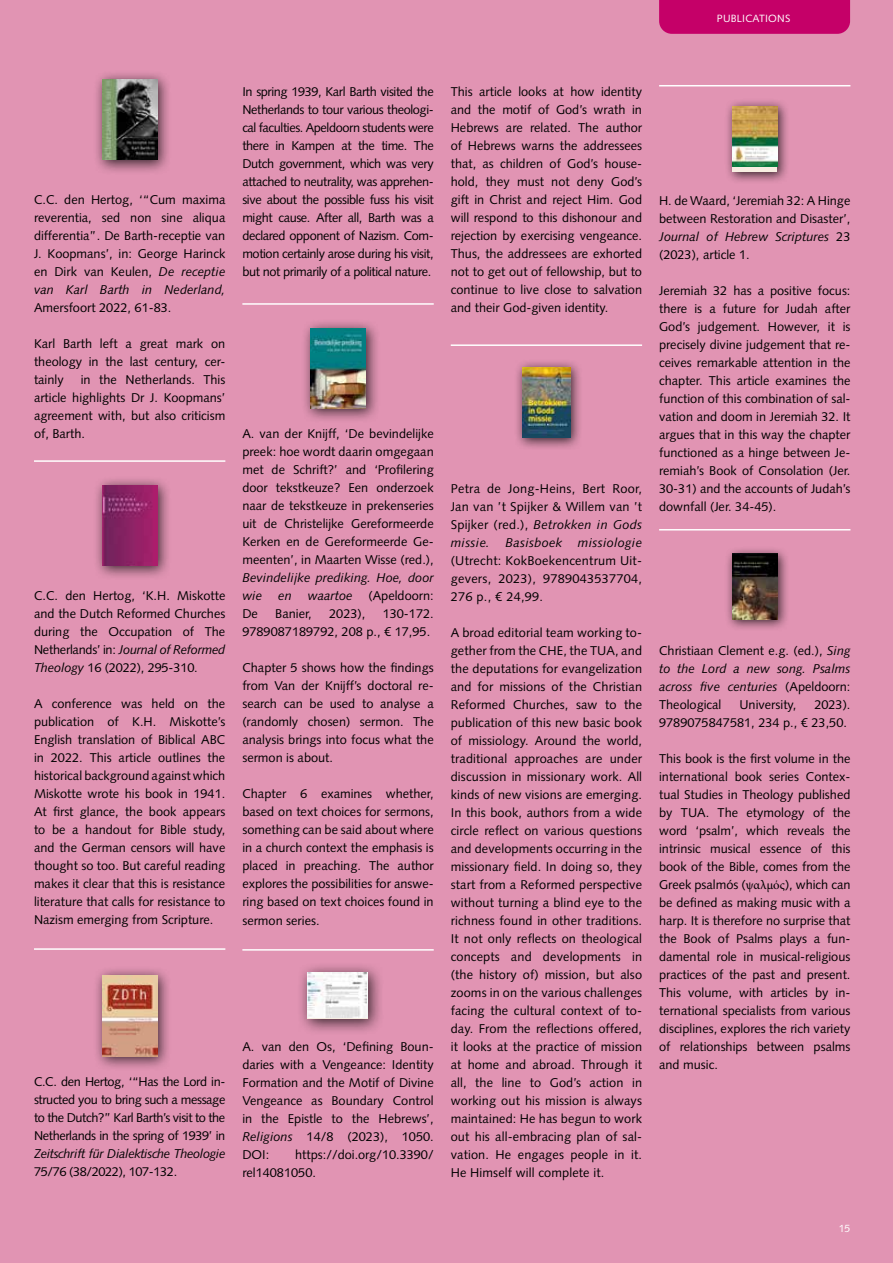
<style>
.page{position:relative;width:893px;height:1263px;background:#e194b3}
.page>*{position:absolute;margin:0;border:0;box-sizing:border-box;transform-origin:0 0}
.t1{font:12.75px/18px "Syntax LT Std";color:#000;text-align:justify}
.t2{font:italic 12.75px/18px "Syntax LT Std";color:#000}
.t3{font:italic 12.75px "Syntax LT Std";letter-spacing:-.03em;color:#000}
.t4{font:12.75px "Syntax LT Std";letter-spacing:-.03em;color:#000}
.t5{font:10.5px "Syntax LT Std";letter-spacing:.02em;color:#fff}
.s1{font-style:italic}
.s2{font-family:"Minion Pro"}
</style>
<div class="page">
<div style="left:659px;top:0;width:191px;height:34px;background:#c50068"></div>
<hr style="left:451px;top:344px;width:191px;height:2px;background:#fff">
<hr style="left:659px;top:85px;width:191px;height:1px;background:#fff">
<hr style="left:659px;top:529px;width:191px;height:1px;background:#fff">
<div style="left:514px;top:359px;width:69px;height:92px;background:#000;opacity:.75"></div>
<img style="left:522px;top:367px;width:48px;height:70px">
<div style="left:724px;top:98px;width:65px;height:86px;background:#000;opacity:.75"></div>
<div style="left:732px;top:107px;width:45px;height:65px;background:#f8eee2"></div>
<img style="left:732px;top:107px;width:45px;height:60px">
<div style="left:724px;top:546px;width:65px;height:86px;background:#000;opacity:.75"></div>
<img style="left:732px;top:554px;width:45px;height:65px">
<div style="left:93px;top:70px;width:79px;height:105px;background:#000;opacity:.75"></div>
<img style="left:102px;top:80px;width:55px;height:80px">
<div style="left:93px;top:475px;width:79px;height:105px;background:#000;opacity:.75"></div>
<img style="left:102px;top:485px;width:55px;height:80px">
<div style="left:301px;top:318px;width:79px;height:105px;background:#000;opacity:.75"></div>
<img style="left:311px;top:328px;width:54px;height:80px">
<div style="left:297px;top:962px;width:87px;height:74px;background:#000;opacity:.75"></div>
<div style="left:308px;top:972px;width:60px;height:47px;background:#f8eee2"></div>
<img style="left:308px;top:972px;width:60px;height:46px">
<div style="left:93px;top:966px;width:79px;height:105px;background:#000;opacity:.75"></div>
<img style="left:102px;top:976px;width:55px;height:80px">
<hr style="left:34px;top:460px;width:191px;height:2px;background:#fff">
<hr style="left:242px;top:303px;width:192px;height:2px;background:#fff">
<hr style="left:242px;top:949px;width:192px;height:2px;background:#fff">
<hr style="left:34px;top:948px;width:191px;height:2px;background:#fff">
<p class="t5" style="left:717px;top:12px;width:75px">PUBLICATIONS</p>
<p class="t1" style="left:34px;top:191px;width:193px">C.C. den Hertog, ‘“Cum maxima reverentia, sed non sine aliqua differentia”. De Barth-receptie van J. Koopmans’, in: George Harinck en Dirk van Keulen, <span class="s1">De receptie van Karl Barth in Nederland,</span></p>
<p class="t1" style="left:34px;top:299px;width:139px">Amersfoort 2022, 61-83.</p>
<p class="t1" style="left:34px;top:335px;width:193px">Karl Barth left a great mark on theology in the last century, cer&shy;tainly</p>
<p class="t1" style="left:34px;top:371px;width:193px;text-indent:47px">in the Netherlands. This article highlights Dr J. Koopmans’ agreement with, but also criticism of, Barth.</p>
<p class="t1" style="left:34px;top:587px;width:193px">C.C. den Hertog, ‘K.H. Miskotte and the Dutch Reformed Churches during the Occupation of The Netherlands’ in: <span class="s1">Journal of Reformed Theology</span> 16 (2022), 295-310.</p>
<p class="t1" style="left:34px;top:695px;width:193px">A conference was held on the publication of K.H. Miskotte’s English translation of Biblical ABC in 2022. This article outlines the historical background against which Miskotte wrote his book in 1941.<br>At first glance, the book appears to be a handout for Bible study, and the German censors will have thought so too. But careful reading makes it clear that this is resistance literature that calls for resistance to Nazism emerging from Scripture.</p>
<p class="t1" style="left:34px;top:1073px;width:193px">C.C. den Hertog, ‘“Has the Lord in&shy;structed you to bring such a message to the Dutch?” Karl Barth’s visit to the Netherlands in the spring of 1939’ in</p>
<p class="t3" style="left:34px;top:1146px;width:193px">Zeitschrift für Dialektische Theologie</p>
<p class="t4" style="left:34px;top:1164px;width:145px">75/76 (38/2022), 107-132.</p>
<p class="t1" style="left:242px;top:83px;width:193px">In spring 1939, Karl Barth visited the Netherlands to tour various theologi&shy;cal faculties. Apeldoorn students were there in Kampen at the time. The Dutch government, which was very attached to neutrality, was apprehen&shy;sive about the possible fuss his visit might cause. After all, Barth was a declared opponent of Nazism. Com&shy;motion certainly arose during his visit, but not primarily of a political nature.</p>
<p class="t1" style="left:242px;top:425px;width:193px">A. van der Knijff, ‘De bevindelijke preek: hoe wordt daarin omgegaan met de Schrift?’ and ‘Profilering door tekstkeuze? Een onderzoek naar de tekstkeuze in prekenseries uit de Christelijke Gereformeerde Kerken en de Gereformeerde Ge&shy;meenten’, in Maarten Wisse (red.),</p>
<p class="t2" style="left:242px;top:569px;width:193px">Bevindelijke prediking. Hoe, door wie</p>
<p class="t2" style="left:278px;top:587px;width:15px">en</p>
<p class="t2" style="left:308px;top:587px;width:46px">waartoe</p>
<p class="t1" style="left:369px;top:587px;width:67px">(Apeldoorn:</p>
<p class="t1" style="left:242px;top:605px;width:17px">De</p>
<p class="t1" style="left:275px;top:605px;width:38px">Banier,</p>
<p class="t1" style="left:329px;top:605px;width:38px">2023),</p>
<p class="t1" style="left:242px;top:605px;width:193px;text-align:right">130-172.<br>9789087189792, 208 p., € 17,95.</p>
<p class="t1" style="left:242px;top:659px;width:193px">Chapter 5 shows how the findings from Van der Knijff’s doctoral re&shy;search can be used to analyse a (randomly chosen) sermon. The analysis brings into focus what the sermon is about.</p>
<p class="t1" style="left:242px;top:785px;width:193px">Chapter 6 examines whether, based on text choices for sermons, something can be said about where in a church context the emphasis is placed in preaching. The author explores the possibilities for answe&shy;ring based on text choices found in sermon series.</p>
<p class="t1" style="left:242px;top:1037px;width:193px">A. van den Os, ‘Defining Boun&shy;daries with a Vengeance: Identity Formation and the Motif of Divine Vengeance as Boundary Control in the Epistle to the Hebrews’, <span class="s1">Religions</span> 14/8 (2023), 1050.<br>DOI:</p>
<p class="t1" style="left:242px;top:1145px;width:193px;text-indent:53px">https://doi.org/10.3390/ rel14081050.</p>
<p class="t1" style="left:451px;top:83px;width:193px">This article looks at how identity and the motif of God’s wrath in Hebrews are related. The author of Hebrews warns the addressees that, as children of God’s house&shy;hold, they must not deny God’s gift in Christ and reject Him. God will respond to this dishonour and rejection by exercising vengeance.<br>Thus, the addressees are exhorted not to get out of fellowship, but to continue to live close to salvation and their God-given identity.</p>
<p class="t1" style="left:451px;top:479px;width:193px">Petra de Jong-Heins, Bert Roor, Jan van ’t Spijker &amp; Willem van ’t Spijker (red.), <span class="s1">Betrokken in Gods missie. Basisboek missiologie</span></p>
<p class="t1" style="left:451px;top:551px;width:193px">(Utrecht: KokBoekencentrum Uit&shy;gevers, 2023), 9789043537704, 276 p., € 24,99.</p>
<p class="t1" style="left:451px;top:623px;width:193px">A broad editorial team working to&shy;gether from the CHE, the TUA, and the deputations for evangelization and for missions of the Christian Reformed Churches, saw to the publication of this new basic book of missiology. Around the world, traditional approaches are under discussion in missionary work. All kinds of new visions are emerging.<br>In this book, authors from a wide circle reflect on various questions and developments occurring in the missionary field. In doing so, they start from a Reformed perspective without turning a blind eye to the richness found in other traditions.<br>It not only reflects on theological concepts and developments in (the history of) mission, but also zooms in on the various challenges facing the cultural context of to&shy;day. From the reflections offered, it looks at the practice of mission at home and abroad. Through it all, the line to God’s action in working out his mission is always maintained: He has begun to work out his all-embracing plan of sal&shy;vation. He engages people in it.<br>He Himself will complete it.</p>
<p class="t1" style="left:659px;top:191px;width:193px">H. de Waard, ‘Jeremiah 32: A Hinge between Restoration and Disaster’, <span class="s1">Journal of Hebrew Scriptures</span> 23 (2023), article 1.</p>
<p class="t1" style="left:659px;top:281px;width:193px">Jeremiah 32 has a positive focus: there is a future for Judah after God’s judgement. However, it is precisely divine judgement that re&shy;ceives remarkable attention in the chapter. This article examines the function of this combination of sal&shy;vation and doom in Jeremiah 32. It argues that in this way the chapter functioned as a hinge between Je&shy;remiah’s Book of Consolation (Jer.<br>30-31) and the accounts of Judah’s downfall (Jer. 34-45).</p>
<p class="t1" style="left:659px;top:641px;width:193px">Christiaan Clement e.g. (ed.), <span class="s1">Sing to the Lord a new song. Psalms across five centuries</span> (Apeldoorn:<br>Theological</p>
<p class="t1" style="left:659px;top:695px;width:193px;text-align:right">2023).<br>9789075847581, 234 p., € 23,50.</p>
<p class="t1" style="left:659px;top:749px;width:193px">This book is the first volume in the international book series Contex&shy;tual Studies in Theology published by TUA. The etymology of the word ‘psalm’, which reveals the intrinsic musical essence of this book of the Bible, comes from the Greek psalmós (<span class="s2">ψαλμός</span>), which can be defined as making music with a harp. It is therefore no surprise that the Book of Psalms plays a fun&shy;damental role in musical-religious practices of the past and present.<br>This volume, with articles by in&shy;ternational specialists from various disciplines, explores the rich variety of relationships between psalms and music.</p>
<p class="t1" style="left:739px;top:695px;width:58px">University,</p>
<p class="t5" style="left:839px;top:1222px;width:13px">15</p>
</div>
